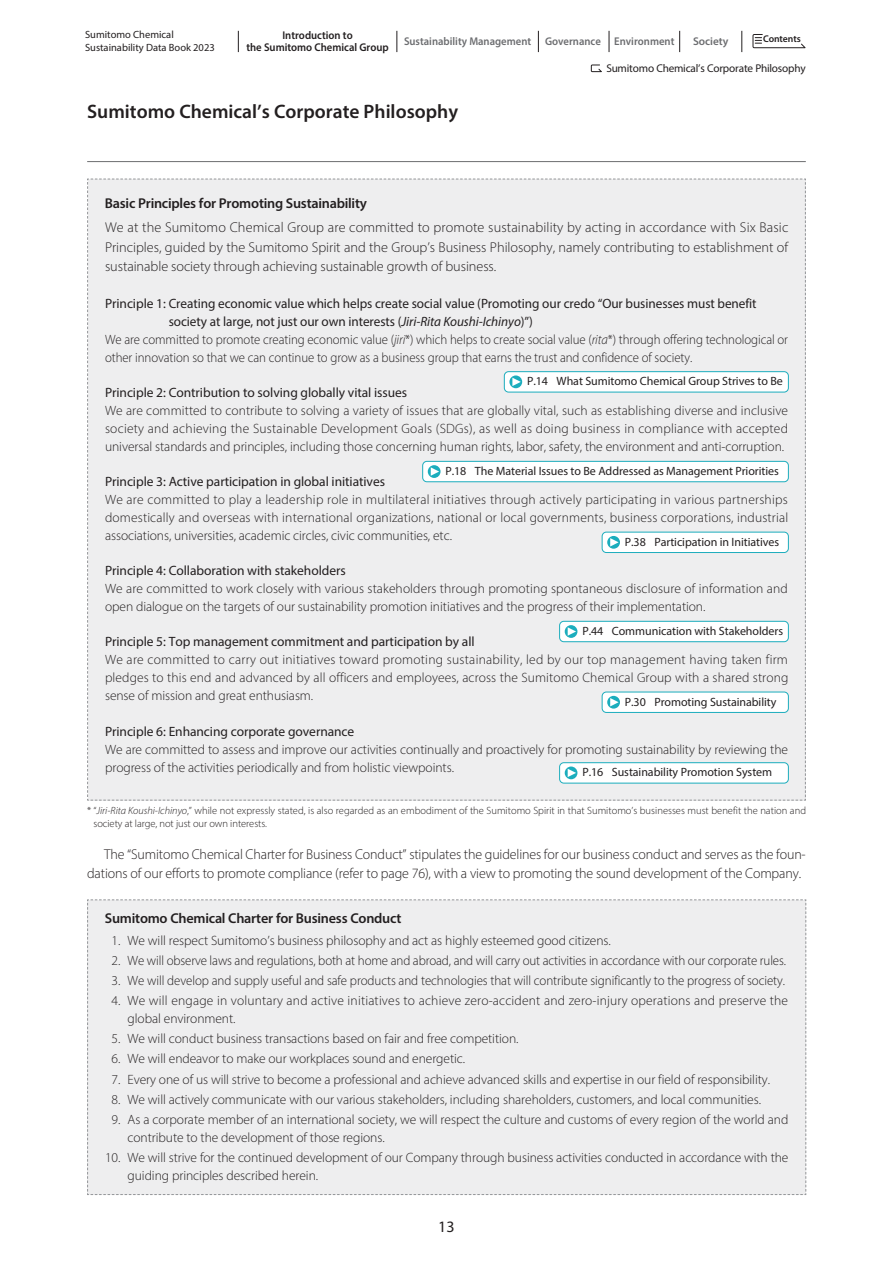
<style>
.page{position:relative;width:893px;height:1263px;background:#fff}
.page>*{position:absolute;margin:0;border:0;box-sizing:border-box;transform-origin:0 0}
.大タイトルen{font:600 19.5px "Myriad Pro";color:#231f20}
.t1{font:15.9px "Myriad Pro";color:#231f20}
.本文en{font:300 14.25px/19.5px "Myriad Pro";letter-spacing:-.01em;color:#231f20;text-align:justify}
.中見出しen{font:600 14.25px "Myriad Pro";letter-spacing:-.015em;color:#231f20}
.本文en-2{font:300 13.5px/18px "Myriad Pro";letter-spacing:-.005em;color:#231f20}
.本文en-3{font:13.5px/18px "Myriad Pro";letter-spacing:-.005em;color:#231f20}
.本文en-4{font:300 13.5px/18px "Myriad Pro";letter-spacing:-.005em;color:#231f20;scale:.95 1}
.本文en-5{font:300 13.5px/18px "Myriad Pro";letter-spacing:.015em;color:#231f20}
.ページ内リンクtext{font:12px "Myriad Pro";letter-spacing:-.005em;color:#231f20}
.t2{font:600 11.25px "Myriad Pro";color:#6c6d70;scale:.95 1}
.t3{font:600 11.25px/12.8px "Myriad Pro";color:#231f20;text-align:center;scale:.95 1}
.インデックス_小en{font:11.25px "Myriad Pro";letter-spacing:-.02em;color:#231f20}
.t4{font:600 11.25px "Myriad Pro";color:#6c6d70}
.e_SDB_注記{font:300 10.5px/13.5px "Myriad Pro";color:#231f20}
.t5{font:10.5px/12.8px "Myriad Pro";color:#231f20}
.t6{font:600 9.75px "Myriad Pro";letter-spacing:-.01em;color:#231f20}
.s1{font-style:italic}
</style>
<div class="page">
<div style="left:87px;top:899px;width:720px;height:296px;background:#eeeeef"></div>
<svg style="left:87px;top:179px;width:719px;height:622px;background:#edeeef"></svg>
<hr style="left:87px;top:161px;width:719px;height:1px;background:#6c6d70">
<svg style="left:397px;top:31px;width:1px;height:21px"></svg>
<svg style="left:238px;top:31px;width:1px;height:21px"></svg>
<svg style="left:538px;top:31px;width:1px;height:21px"></svg>
<svg style="left:679px;top:31px;width:1px;height:21px"></svg>
<svg style="left:609px;top:31px;width:1px;height:21px"></svg>
<svg style="left:742px;top:31px;width:1px;height:21px"></svg>
<svg style="left:752px;top:34px;width:54px;height:15px"></svg>
<svg style="left:590px;top:64px;width:12px;height:9px"></svg>
<p class="t3" style="left:246px;top:28px;width:151px">Introduction to<br>the Sumitomo Chemical Group</p>
<p class="t6" style="left:763px;top:33px;width:39px">Contents</p>
<p class="t5" style="left:85px;top:28px;width:131px">Sumitomo Chemical<br>Sustainability Data Book 2023</p>
<p class="t2" style="left:404px;top:34px;width:286px">Sustainability Management Governance Environment</p>
<p class="t4" style="left:693px;top:34px;width:37px">Society</p>
<p class="大タイトルen" style="left:87px;top:99px;width:372px">Sumitomo Chemical’s Corporate Philosophy</p>
<p class="インデックス_小en" style="left:606px;top:61px;width:201px">Sumitomo Chemical’s Corporate Philosophy</p>
<p class="中見出しen" style="left:105px;top:195px;width:264px">Basic Principles for Promoting Sustainability</p>
<p class="本文en" style="left:105px;top:217px;width:685px">We at the Sumitomo Chemical Group are committed to promote sustainability by acting in accordance with Six Basic Principles, guided by the Sumitomo Spirit and the Group’s Business Philosophy, namely contributing to establishment of sustainable society through achieving sustainable growth of business.</p>
<p class="本文en-3" style="left:169px;top:295px;width:589px;text-indent:-64px">Principle 1: Creating economic value which helps create social value (Promoting our credo “Our businesses must benefit society at large, not just our own interests (<span class="s1">Jiri-Rita Koushi-Ichinyo</span>)”)</p>
<p class="本文en-4" style="left:105px;top:331px;width:720px">We are committed to promote creating economic value (<span class="s1">jiri</span>*) which helps to create social value (<span class="s1">rita</span>*) through offering technological or other innovation so that we can continue to grow as a business group that earns the trust and confidence of society.</p>
<p class="本文en-3" style="left:105px;top:384px;width:304px">Principle 2: Contribution to solving globally vital issues</p>
<p class="本文en-2" style="left:105px;top:402px;width:685px;text-align:justify">We are committed to contribute to solving a variety of issues that are globally vital, such as establishing diverse and inclusive society and achieving the Sustainable Development Goals (SDGs), as well as doing business in compliance with accepted universal standards and principles, including those concerning human rights, labor, safety, the environment and anti-corruption.</p>
<p class="本文en-3" style="left:105px;top:473px;width:282px">Principle 3: Active participation in global initiatives</p>
<p class="本文en-2" style="left:105px;top:491px;width:685px;text-align:justify">We are committed to play a leadership role in multilateral initiatives through actively participating in various partnerships domestically and overseas with international organizations, national or local governments, business corporations, industrial associations, universities, academic circles, civic communities, etc.</p>
<p class="本文en-3" style="left:105px;top:562px;width:242px">Principle 4: Collaboration with stakeholders</p>
<p class="本文en-2" style="left:105px;top:580px;width:684px">We are committed to work closely with various stakeholders through promoting spontaneous disclosure of information and open dialogue on the targets of our sustainability promotion initiatives and the progress of their implementation.</p>
<p class="本文en-3" style="left:105px;top:633px;width:371px">Principle 5: Top management commitment and participation by all</p>
<p class="本文en-2" style="left:105px;top:651px;width:685px;text-align:justify">We are committed to carry out initiatives toward promoting sustainability, led by our top management having taken firm pledges to this end and advanced by all officers and employees, across the Sumitomo Chemical Group with a shared strong sense of mission and great enthusiasm.</p>
<p class="本文en-3" style="left:105px;top:722px;width:251px">Principle 6: Enhancing corporate governance</p>
<p class="本文en-2" style="left:105px;top:740px;width:684px">We are committed to assess and improve our activities continually and proactively for promoting sustainability by reviewing the progress of the activities periodically and from holistic viewpoints.</p>
<p class="e_SDB_注記" style="left:93px;top:803px;width:714px;text-indent:-6px">* “<span class="s1">Jiri-Rita Koushi-Ichinyo</span>,” while not expressly stated, is also regarded as an embodiment of the Sumitomo Spirit in that Sumitomo’s businesses must benefit the nation and society at large, not just our own interests.</p>
<p class="ページ内リンクtext" style="left:527px;top:374px;width:257px">P.14 What Sumitomo Chemical Group Strives to Be</p>
<p class="ページ内リンクtext" style="left:445px;top:464px;width:335px">P.18 The Material Issues to Be Addressed as Management Priorities</p>
<p class="ページ内リンクtext" style="left:625px;top:534px;width:156px">P.38 Participation in Initiatives</p>
<p class="ページ内リンクtext" style="left:582px;top:624px;width:202px">P.44 Communication with Stakeholders</p>
<p class="ページ内リンクtext" style="left:625px;top:694px;width:153px">P.30 Promoting Sustainability</p>
<p class="ページ内リンクtext" style="left:582px;top:765px;width:191px">P.16 Sustainability Promotion System</p>
<p class="本文en" style="left:87px;top:844px;width:720px;text-indent:17px">The “Sumitomo Chemical Charter for Business Conduct” stipulates the guidelines for our business conduct and serves as the foun&shy;dations of our efforts to promote compliance (refer to page 76), with a view to promoting the sound development of the Company.</p>
<p class="中見出しen" style="left:105px;top:909px;width:298px">Sumitomo Chemical Charter for Business Conduct</p>
<p class="本文en-2" style="left:112px;top:931px;width:501px">1. We will respect Sumitomo’s business philosophy and act as highly esteemed good citizens.</p>
<p class="本文en-2" style="left:112px;top:951px;width:676px">2. We will observe laws and regulations, both at home and abroad, and will carry out activities in accordance with our corporate rules.</p>
<p class="本文en-2" style="left:112px;top:971px;width:675px">3. We will develop and supply useful and safe products and technologies that will contribute significantly to the progress of society.</p>
<p class="本文en-5" style="left:128px;top:991px;width:662px;text-indent:-16px">4. We will engage in voluntary and active initiatives to achieve zero-accident and zero-injury operations and preserve the global environment.</p>
<p class="本文en-2" style="left:112px;top:1030px;width:408px">5. We will conduct business transactions based on fair and free competition.</p>
<p class="本文en-2" style="left:112px;top:1050px;width:355px">6. We will endeavor to make our workplaces sound and energetic.</p>
<p class="本文en-2" style="left:112px;top:1070px;width:660px">7. Every one of us will strive to become a professional and achieve advanced skills and expertise in our field of responsibility.</p>
<p class="本文en-2" style="left:112px;top:1090px;width:651px">8. We will actively communicate with our various stakeholders, including shareholders, customers, and local communities.</p>
<p class="本文en-2" style="left:128px;top:1110px;width:662px;text-indent:-16px">9. As a corporate member of an international society, we will respect the culture and customs of every region of the world and contribute to the development of those regions.</p>
<p class="本文en-2" style="left:128px;top:1148px;width:662px;text-indent:-23px">10. We will strive for the continued development of our Company through business activities conducted in accordance with the guiding principles described herein.</p>
<p class="t1" style="left:438px;top:1216px;width:18px">13</p>
</div>
